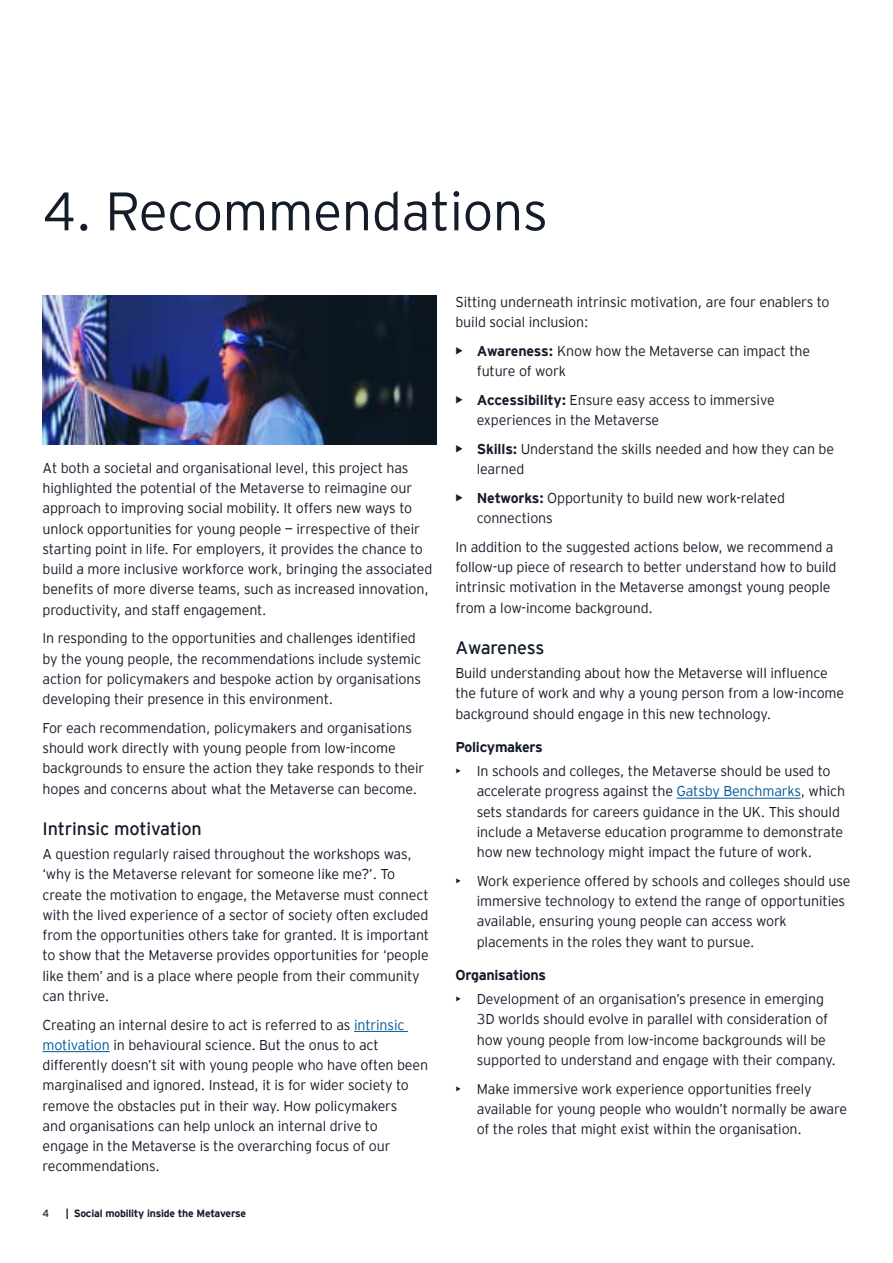
<style>
.page{position:relative;width:893px;height:1263px;background:#fff}
.page>*{position:absolute;margin:0;border:0;box-sizing:border-box;transform-origin:0 0}
.t1{font:300 54px "EY Interstate";letter-spacing:-.01em;color:#151c29}
.t2{font:18px "EY Interstate";letter-spacing:-.01em;color:#151c29}
.t3{font:300 14.25px/20.2px "EY Interstate";letter-spacing:-.01em;color:#151c29}
.t4{font:700 14.25px "EY Interstate";letter-spacing:-.02em;color:#151c29}
.t5{font:700 10.5px "EY Interstate";letter-spacing:-.02em;color:#151c29}
.t6{font:10.5px "EY Interstate";color:#151c29}
.s1{color:#005798}
.s2{font-weight:700}
</style>
<div class="page">
<hr style="left:354px;top:1031px;width:54px;height:1px;background:#005798">
<hr style="left:43px;top:1051px;width:67px;height:1px;background:#005798">
<hr style="left:676px;top:798px;width:125px;height:1px;background:#005798">
<img style="left:43px;top:295px;width:394px;height:149px">
<h1 class="t1" style="left:43px;top:173px;width:507px">4. Recommendations</h1>
<p class="t3" style="left:43px;top:457px;width:391px">At both a societal and organisational level, this project has highlighted the potential of the Metaverse to reimagine our approach to improving social mobility. It offers new ways to unlock opportunities for young people — irrespective of their starting point in life. For employers, it provides the chance to build a more inclusive workforce work, bringing the associated benefits of more diverse teams, such as increased innovation, productivity, and staff engagement.</p>
<p class="t3" style="left:43px;top:627px;width:380px">In responding to the opportunities and challenges identified by the young people, the recommendations include systemic action for policymakers and bespoke action by organisations developing their presence in this environment.</p>
<p class="t3" style="left:43px;top:717px;width:383px">For each recommendation, policymakers and organisations should work directly with young people from low-income backgrounds to ensure the action they take responds to their hopes and concerns about what the Metaverse can become.</p>
<p class="t2" style="left:43px;top:815px;width:161px">Intrinsic motivation</p>
<p class="t3" style="left:43px;top:843px;width:388px">A question regularly raised throughout the workshops was, ‘why is the Metaverse relevant for someone like me?’. To create the motivation to engage, the Metaverse must connect with the lived experience of a sector of society often excluded from the opportunities others take for granted. It is important to show that the Metaverse provides opportunities for ‘people like them’ and is a place where people from their community can thrive.</p>
<p class="t3" style="left:43px;top:1014px;width:387px">Creating an internal desire to act is referred to as <span class="s1">intrinsic motivation</span> in behavioural science. But the onus to act differently doesn’t sit with young people who have often been marginalised and ignored. Instead, it is for wider society to remove the obstacles put in their way. How policymakers<br>and organisations can help unlock an internal drive to<br>engage in the Metaverse is the overarching focus of our recommendations.</p>
<p class="t6" style="left:43px;top:1206px;width:8px">4</p>
<p class="t5" style="left:66px;top:1206px;width:182px">| Social mobility inside the Metaverse</p>
<p class="t3" style="left:455px;top:291px;width:376px">Sitting underneath intrinsic motivation, are four enablers to build social inclusion:</p>
<p class="t3" style="left:477px;top:340px;width:335px;text-indent:-21px"><span class="s2">• Awareness:</span> Know how the Metaverse can impact the future of work</p>
<p class="t3" style="left:477px;top:389px;width:299px;text-indent:-21px"><span class="s2">• Accessibility:</span> Ensure easy access to immersive experiences in the Metaverse</p>
<p class="t3" style="left:477px;top:438px;width:359px;text-indent:-21px"><span class="s2">• Skills:</span> Understand the skills needed and how they can be learned</p>
<p class="t3" style="left:477px;top:487px;width:310px;text-indent:-21px"><span class="s2">• Networks:</span> Opportunity to build new work-related connections</p>
<p class="t3" style="left:455px;top:536px;width:383px">In addition to the suggested actions below, we recommend a follow-up piece of research to better understand how to build intrinsic motivation in the Metaverse amongst young people from a low-income background.</p>
<p class="t2" style="left:455px;top:634px;width:90px">Awareness</p>
<p class="t3" style="left:455px;top:662px;width:390px">Build understanding about how the Metaverse will influence the future of work and why a young person from a low-income background should engage in this new technology.</p>
<p class="t4" style="left:455px;top:736px;width:89px">Policymakers</p>
<p class="t3" style="left:477px;top:760px;width:370px;text-indent:-21px">• In schools and colleges, the Metaverse should be used to accelerate progress against the <span class="s1">Gatsby Benchmarks</span>, which sets standards for careers guidance in the UK. This should include a Metaverse education programme to demonstrate how new technology might impact the future of work.</p>
<p class="t3" style="left:477px;top:870px;width:375px;text-indent:-21px">• Work experience offered by schools and colleges should use immersive technology to extend the range of opportunities available, ensuring young people can access work placements in the roles they want to pursue.</p>
<p class="t4" style="left:455px;top:964px;width:92px">Organisations</p>
<p class="t3" style="left:477px;top:988px;width:361px;text-indent:-21px">• Development of an organisation’s presence in emerging 3D worlds should evolve in parallel with consideration of how young people from low-income backgrounds will be supported to understand and engage with their company.</p>
<p class="t3" style="left:477px;top:1078px;width:372px;text-indent:-21px">• Make immersive work experience opportunities freely available for young people who wouldn’t normally be aware of the roles that might exist within the organisation.</p>
</div>
